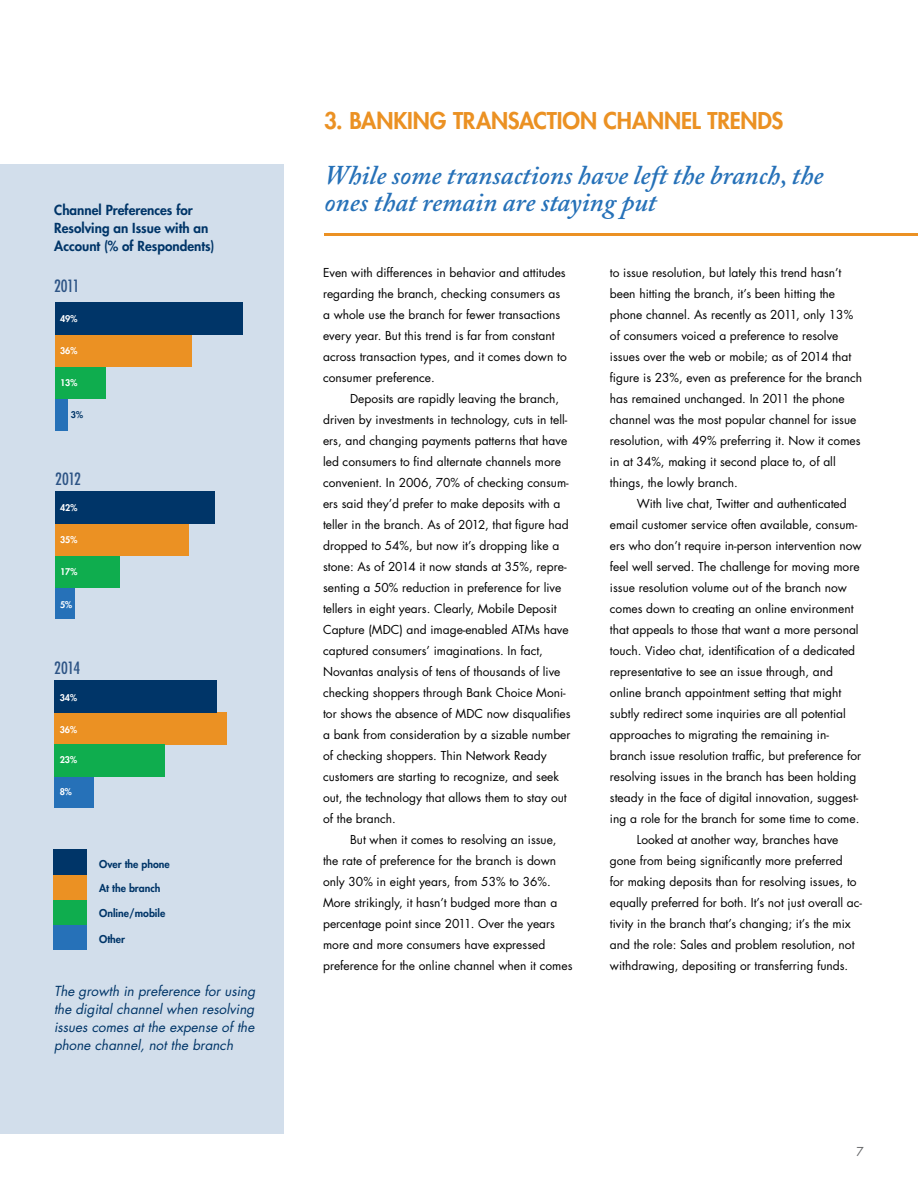
<style>
.page{position:relative;width:918px;height:1188px;background:#fff}
.page>*{position:absolute;margin:0;border:0;box-sizing:border-box;transform-origin:0 0}
.t1{font:italic 600 27px "Adobe Caslon Pro";color:#2671b8}
.t2{font:800 22.5px "Futura Std";letter-spacing:-.005em;color:#eb9123}
.t3{font:condensed 16.5px "Futura Std";letter-spacing:-.03em;color:#2d5485}
.t4{font:italic 13.5px/18px "Futura Std";color:#003568;text-align:justify}
.t5{font:800 13.5px/18px "Futura Std";color:#003568}
.t6{font:12px/21px "Futura Std";color:#000}
.t7{font:12px "Futura Std";color:#636466}
.t8{font:800 10.5px "Futura Std";color:#003568}
.t9{font:800 9px "Futura Std";color:#fff}
.t10{font:800 9px "Futura Std";color:#003568}
</style>
<div class="page">
<div style="left:0;top:164px;width:284px;height:970px;background:#d2deeb"></div>
<div style="left:54px;top:712px;width:173px;height:33px;background:#eb9123"></div>
<div style="left:55px;top:398px;width:12px;height:33px;background:#2671b8"></div>
<div style="left:55px;top:366px;width:51px;height:32px;background:#0fad4e"></div>
<div style="left:55px;top:334px;width:137px;height:33px;background:#eb9123"></div>
<div style="left:55px;top:302px;width:187px;height:33px;background:#003568"></div>
<div style="left:55px;top:587px;width:20px;height:32px;background:#2671b8"></div>
<div style="left:55px;top:555px;width:65px;height:33px;background:#0fad4e"></div>
<div style="left:55px;top:523px;width:134px;height:33px;background:#eb9123"></div>
<div style="left:55px;top:491px;width:160px;height:33px;background:#003568"></div>
<div style="left:54px;top:775px;width:40px;height:33px;background:#2671b8"></div>
<div style="left:54px;top:744px;width:111px;height:32px;background:#0fad4e"></div>
<div style="left:54px;top:680px;width:163px;height:32px;background:#003568"></div>
<div style="left:53px;top:925px;width:34px;height:25px;background:#2671b8"></div>
<div style="left:53px;top:899px;width:34px;height:26px;background:#0fad4e"></div>
<div style="left:53px;top:874px;width:34px;height:26px;background:#eb9123"></div>
<div style="left:53px;top:850px;width:34px;height:25px;background:#003568"></div>
<hr style="left:324px;top:233px;width:594px;height:3px;background:#eb9123">
<h2 class="t2" style="left:324px;top:106px;width:196px">3. Banking Transacti</h2>
<h2 class="t2" style="left:563px;top:106px;width:220px">on channel Trends</h2>
<h1 class="t1" style="left:325px;top:159px;width:500px">While some transactions have left the branch, the</h1>
<p class="t5" style="left:54px;top:201px;width:140px">Channel Preferences for</p>
<h1 class="t1" style="left:325px;top:186px;width:333px">ones that remain are staying put</h1>
<p class="t5" style="left:54px;top:219px;width:162px">Resolving an Issue with an<br>Account (% of Respondents)</p>
<h3 class="t3" style="left:54px;top:276px;width:27px">2011</h3>
<p class="t6" style="left:323px;top:263px;width:245px">Even with differences in behavior and attitudes regarding the branch, checking consumers as a whole use the branch for fewer transactions every year. But this trend is far from constant across transaction types, and it comes down to consumer preference.</p>
<p class="t6" style="left:323px;top:389px;width:249px;text-indent:27px">Deposits are rapidly leaving the branch, driven by investments in technology, cuts in tell&shy;ers, and changing payments patterns that have led consumers to find alternate channels more convenient. In 2006, 70% of checking consum&shy;ers said they’d prefer to make deposits with a teller in the branch. As of 2012, that figure had dropped to 54%, but now it’s dropping like a stone: As of 2014 it now stands at 35%, repre&shy;senting a 50% reduction in preference for live tellers in eight years. Clearly, Mobile Deposit Capture (MDC) and image-enabled ATMs have captured consumers’ imaginations. In fact, Novantas analysis of tens of thousands of live checking shoppers through Bank Choice Moni&shy;tor shows the absence of MDC now disqualifies a bank from consideration by a sizable number of checking shoppers. Thin Network Ready customers are starting to recognize, and seek out, the technology that allows them to stay out of the branch.</p>
<p class="t6" style="left:323px;top:830px;width:251px;text-indent:27px">But when it comes to resolving an issue, the rate of preference for the branch is down only 30% in eight years, from 53% to 36%.<br>More strikingly, it hasn’t budged more than a percentage point since 2011. Over the years more and more consumers have expressed preference for the online channel when it comes</p>
<p class="t6" style="left:610px;top:263px;width:254px">to issue resolution, but lately this trend hasn’t been hitting the branch, it’s been hitting the phone channel. As recently as 2011, only 13% of consumers voiced a preference to resolve issues over the web or mobile; as of 2014 that figure is 23%, even as preference for the branch has remained unchanged. In 2011 the phone channel was the most popular channel for issue resolution, with 49% preferring it. Now it comes in at 34%, making it second place to, of all things, the lowly branch.</p>
<p class="t6" style="left:637px;top:494px;width:211px">With live chat, Twitter and authenticated</p>
<p class="t6" style="left:610px;top:515px;width:249px">email customer service often available, consum-</p>
<p class="t6" style="left:610px;top:536px;width:253px">ers who don’t require in-person intervention now</p>
<p class="t6" style="left:610px;top:557px;width:251px">feel well served. The challenge for moving more</p>
<p class="t6" style="left:610px;top:578px;width:239px">issue resolution volume out of the branch now</p>
<p class="t6" style="left:610px;top:599px;width:245px">comes down to creating an online environment</p>
<p class="t6" style="left:610px;top:620px;width:250px">that appeals to those that want a more personal</p>
<p class="t6" style="left:610px;top:641px;width:247px">touch. Video chat, identification of a dedicated</p>
<p class="t6" style="left:610px;top:662px;width:225px">representative to see an issue through, and</p>
<p class="t6" style="left:610px;top:683px;width:233px">online branch appointment setting that might</p>
<p class="t6" style="left:610px;top:704px;width:237px">subtly redirect some inquiries are all potential</p>
<p class="t6" style="left:610px;top:725px;width:220px">approaches to migrating the remaining in-</p>
<p class="t6" style="left:610px;top:746px;width:253px">branch issue resolution traffic, but preference for</p>
<p class="t6" style="left:610px;top:767px;width:248px">resolving issues in the branch has been holding</p>
<p class="t6" style="left:610px;top:788px;width:250px">steady in the face of digital innovation, suggest-</p>
<p class="t6" style="left:610px;top:809px;width:251px">ing a role for the branch for some time to come.</p>
<p class="t6" style="left:637px;top:830px;width:203px">Looked at another way, branches have</p>
<p class="t6" style="left:610px;top:851px;width:234px">gone from being significantly more preferred</p>
<p class="t6" style="left:610px;top:872px;width:248px">for making deposits than for resolving issues, to</p>
<p class="t6" style="left:610px;top:893px;width:254px">equally preferred for both. It’s not just overall ac-</p>
<p class="t6" style="left:610px;top:914px;width:242px">tivity in the branch that’s changing; it’s the mix</p>
<p class="t6" style="left:610px;top:935px;width:246px">and the role: Sales and problem resolution, not</p>
<p class="t6" style="left:610px;top:956px;width:240px">withdrawing, depositing or transferring funds.</p>
<p class="t9" style="left:60px;top:313px;width:19px">49%</p>
<p class="t9" style="left:60px;top:345px;width:19px">36%</p>
<p class="t9" style="left:60px;top:377px;width:19px">13%</p>
<p class="t10" style="left:71px;top:409px;width:14px">3%</p>
<h3 class="t3" style="left:55px;top:469px;width:27px">2012</h3>
<p class="t9" style="left:60px;top:502px;width:19px">42%</p>
<p class="t9" style="left:60px;top:534px;width:19px">35%</p>
<p class="t9" style="left:60px;top:566px;width:19px">17%</p>
<p class="t9" style="left:60px;top:599px;width:14px">5%</p>
<h3 class="t3" style="left:54px;top:658px;width:28px">2014</h3>
<p class="t9" style="left:60px;top:692px;width:19px">34%</p>
<p class="t9" style="left:60px;top:724px;width:19px">36%</p>
<p class="t9" style="left:60px;top:754px;width:19px">23%</p>
<p class="t9" style="left:60px;top:786px;width:14px">8%</p>
<p class="t8" style="left:99px;top:857px;width:72px">Over the phone</p>
<p class="t8" style="left:99px;top:907px;width:68px">Online/mobile</p>
<p class="t8" style="left:99px;top:882px;width:63px">At the branch</p>
<p class="t8" style="left:99px;top:932px;width:27px">Other</p>
<p class="t4" style="left:54px;top:982px;width:203px">The growth in preference for using the digital channel when resolving issues comes at the expense of the phone channel, not the branch</p>
<p class="t7" style="left:857px;top:1144px;width:9px">7</p>
</div>
